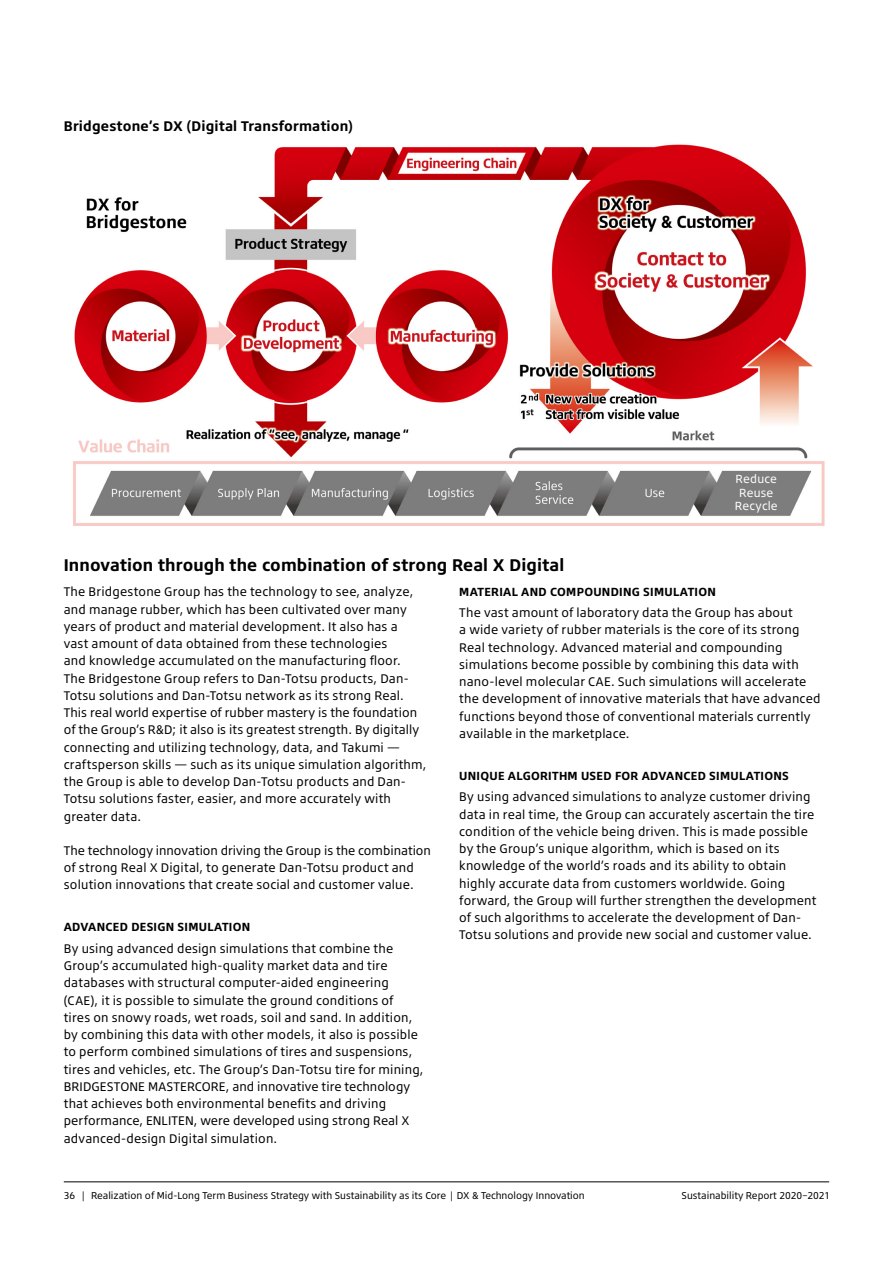
<style>
.page{position:relative;width:893px;height:1263px;background:#fff}
.page>*{position:absolute;margin:0;border:0;box-sizing:border-box;transform-origin:0 0}
.t1{font:700 17.25px "Bridgestone Type";letter-spacing:.005em;color:#000}
.t2{font:700 14.25px "Bridgestone Type";letter-spacing:.015em;color:#000}
.t3{font:12.75px/17.2px "Bridgestone Type";letter-spacing:.015em;color:#000}
.t4{font:700 12px "Bridgestone Type";letter-spacing:.025em;color:#000}
.t5{font:12px/13.5px "Bridgestone Type";letter-spacing:.02em;color:#fff;text-align:center}
.t6{font:10.2px "Bridgestone Type";color:#000}
</style>
<div class="page">
<hr style="left:64px;top:1181px;width:765px;height:1px;background:#000">
<img style="left:73px;top:144px;width:752px;height:382px">
<div style="left:732px;top:474px;width:48px;height:36px;background:#7d7d7d"></div>
<p class="t2" style="left:64px;top:117px;width:291px">Bridgestone’s DX (Digital Transformation)</p>
<p class="t5" style="left:735px;top:472px;width:44px">Reduce<br>Reuse<br>Recycle</p>
<h1 class="t1" style="left:64px;top:554px;width:502px">Innovation through the combination of strong Real X Digital</h1>
<p class="t3" style="left:64px;top:583px;width:364px">The Bridgestone Group has the technology to see, analyze, and manage rubber, which has been cultivated over many years of product and material development. It also has a<br>vast amount of data obtained from these technologies<br>and knowledge accumulated on the manufacturing floor.<br>The Bridgestone Group refers to Dan-Totsu products, Dan-Totsu solutions and Dan-Totsu network as its strong Real.<br>This real world expertise of rubber mastery is the foundation of the Group’s R&amp;D; it also is its greatest strength. By digitally connecting and utilizing technology, data, and Takumi — craftsperson skills — such as its unique simulation algorithm, the Group is able to develop Dan-Totsu products and Dan-Totsu solutions faster, easier, and more accurately with greater data.</p>
<p class="t3" style="left:64px;top:841px;width:369px">The technology innovation driving the Group is the combination of strong Real X Digital, to generate Dan-Totsu product and solution innovations that create social and customer value.</p>
<p class="t4" style="left:64px;top:919px;width:188px">ADVANCED DESIGN SIMULATION</p>
<p class="t3" style="left:64px;top:939px;width:361px">By using advanced design simulations that combine the Group’s accumulated high-quality market data and tire databases with structural computer-aided engineering (CAE), it is possible to simulate the ground conditions of<br>tires on snowy roads, wet roads, soil and sand. In addition, by combining this data with other models, it also is possible to perform combined simulations of tires and suspensions, tires and vehicles, etc. The Group’s Dan-Totsu tire for mining, BRIDGESTONE MASTERCORE, and innovative tire technology that achieves both environmental benefits and driving performance, ENLITEN, were developed using strong Real X advanced-design Digital simulation.</p>
<p class="t4" style="left:459px;top:584px;width:258px">MATERIAL AND COMPOUNDING SIMULATION</p>
<p class="t3" style="left:459px;top:604px;width:363px">The vast amount of laboratory data the Group has about<br>a wide variety of rubber materials is the core of its strong Real technology. Advanced material and compounding simulations become possible by combining this data with nano-level molecular CAE. Such simulations will accelerate the development of innovative materials that have advanced functions beyond those of conventional materials currently available in the marketplace.</p>
<p class="t4" style="left:459px;top:768px;width:331px">UNIQUE ALGORITHM USED FOR ADVANCED SIMULATIONS</p>
<p class="t3" style="left:459px;top:788px;width:359px">By using advanced simulations to analyze customer driving data in real time, the Group can accurately ascertain the tire condition of the vehicle being driven. This is made possible by the Group’s unique algorithm, which is based on its knowledge of the world’s roads and its ability to obtain highly accurate data from customers worldwide. Going forward, the Group will further strengthen the development of such algorithms to accelerate the development of Dan-Totsu solutions and provide new social and customer value.</p>
<p class="t6" style="left:64px;top:1189px;width:523px">36 | Realization of Mid-Long Term Business Strategy with Sustainability as its Core | DX &amp; Technology Innovation</p>
<p class="t6" style="left:682px;top:1189px;width:149px">Sustainability Report 2020–2021</p>
</div>
